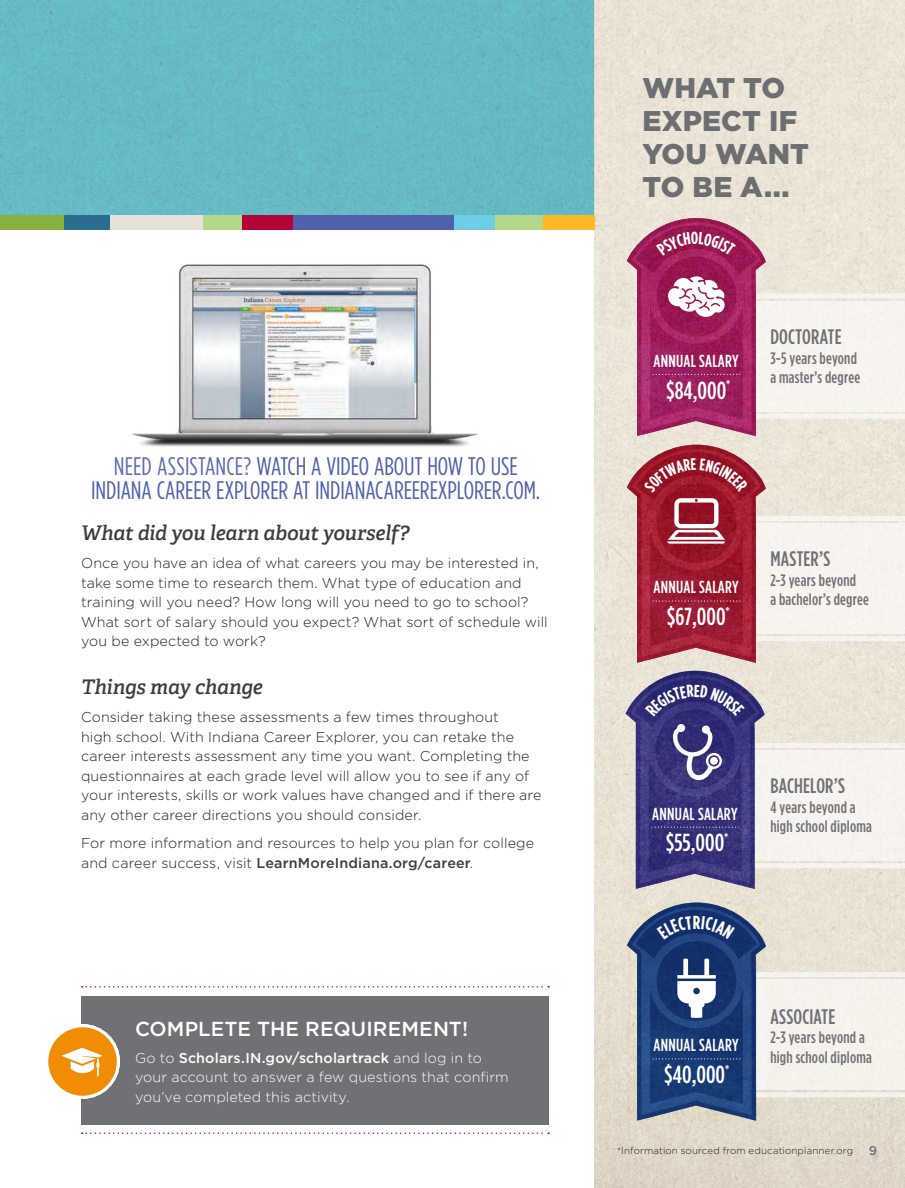
<style>
.page{position:relative;width:905px;height:1188px;background:#fff}
.page>*{position:absolute;margin:0;border:0;box-sizing:border-box;transform-origin:0 0}
.t1{font:900 28.5px/33px "Gotham HTF";color:#6d6e71}
.t2{font:condensed 25.35px/24px "Gotham HTF";letter-spacing:-.005em;color:#5060ac;text-align:center}
.t3{font:500 condensed 24.6px "Gotham HTF";color:#fff}
.t4{font:500 condensed 21px "Gotham HTF";letter-spacing:.01em;color:#717074}
.t5{font:italic 600 20.25px "Adelle";letter-spacing:-.015em;color:#3e3e3f}
.t6{font:500 20.25px "Gotham HTF";letter-spacing:.005em;color:#fff}
.t7{font:700 condensed 18.9px "Gotham HTF";color:#fff}
.t8{font:500 condensed 17.4px "Gotham HTF";letter-spacing:.015em;color:#fff}
.t9{font:500 condensed 16.5px/19.5px "Gotham HTF";letter-spacing:.015em;color:#717074}
.t10{font:300 14.25px/19.5px "Gotham HTF";letter-spacing:.005em;color:#231f20}
.t11{font:300 14.25px/19.5px "Gotham HTF";letter-spacing:.005em;color:#fff}
.t12{font:500 12.75px "Gotham HTF";color:#717074}
.t13{font:300 9.75px "Gotham HTF";letter-spacing:.015em;color:#231f20}
.s1{color:#5f6bb2}
.s2{font-weight:500;color:#3e3e3f}
.s3{font-weight:500}
.s4{font-size:9px}
</style>
<div class="page">
<img style="left:594px;top:0;width:310px;height:1188px">
<div style="left:81px;top:996px;width:468px;height:128px;background:#717074"></div>
<div style="left:0;top:0;width:594px;height:216px;background:#66bbc5"></div>
<div style="left:58px;top:216px;width:57px;height:13px;background:#2a6d8d"></div>
<div style="left:111px;top:216px;width:94px;height:13px;background:#e6e2d7"></div>
<div style="left:203px;top:216px;width:40px;height:13px;background:#b3d78b"></div>
<div style="left:242px;top:216px;width:51px;height:13px;background:#b30437"></div>
<div style="left:293px;top:216px;width:161px;height:13px;background:#5060ac"></div>
<div style="left:454px;top:216px;width:41px;height:13px;background:#6dcde3"></div>
<div style="left:495px;top:216px;width:48px;height:13px;background:#b3d78b"></div>
<div style="left:543px;top:216px;width:51px;height:13px;background:#fcb825"></div>
<div style="left:0;top:216px;width:64px;height:13px;background:#89af3e"></div>
<svg style="left:82px;top:986px;width:467px;height:2px"></svg>
<svg style="left:82px;top:1133px;width:467px;height:1px"></svg>
<img style="left:132px;top:264px;width:346px;height:183px">
<svg style="left:48px;top:1024px;width:72px;height:75px"></svg>
<svg style="left:626px;top:218px;width:278px;height:218px"></svg>
<svg style="left:626px;top:445px;width:278px;height:218px"></svg>
<svg style="left:626px;top:903px;width:278px;height:218px;background:#9da6b6"></svg>
<svg style="left:625px;top:671px;width:279px;height:218px;background:#a7a3b9"></svg>
<h2 class="t2" style="left:91px;top:455px;width:450px"><span class="s1">NEED ASSISTANCE?</span> WATCH A VIDEO ABOUT HOW TO USE<br>INDIANA CAREER EXPLORER AT INDIANACAREEREXPLORER.COM.</h2>
<h3 class="t5" style="left:81px;top:524px;width:330px">What did you learn about yourself?</h3>
<p class="t10" style="left:81px;top:554px;width:468px">Once you have an idea of what careers you may be interested in, take some time to research them. What type of education and training will you need? How long will you need to go to school?<br>What sort of salary should you expect? What sort of schedule will you be expected to work?</p>
<h3 class="t5" style="left:81px;top:678px;width:183px">Things may change</h3>
<p class="t10" style="left:81px;top:708px;width:462px">Consider taking these assessments a few times throughout<br>high school. With Indiana Career Explorer, you can retake the career interests assessment any time you want. Completing the questionnaires at each grade level will allow you to see if any of your interests, skills or work values have changed and if there are any other career directions you should consider.</p>
<p class="t10" style="left:81px;top:834px;width:454px">For more information and resources to help you plan for college and career success, visit <span class="s2">LearnMoreIndiana.org/career</span>.</p>
<h3 class="t6" style="left:135px;top:1019px;width:334px">COMPLETE THE REQUIREMENT!</h3>
<p class="t11" style="left:135px;top:1048px;width:375px">Go to <span class="s3">Scholars.IN.gov/scholartrack</span> and log in to your account to answer a few questions that confirm you’ve completed this activity.</p>
<h1 class="t1" style="left:642px;top:72px;width:168px">WHAT TO<br>EXPECT IF<br>YOU WANT<br>TO BE A...</h1>
<p class="t8" style="left:653px;top:353px;width:87px">ANNUAL SALARY</p>
<h3 class="t3" style="left:666px;top:380px;width:66px">$84,000<sup>*</sup></h3>
<h3 class="t4" style="left:770px;top:328px;width:73px">DOCTORATE</h3>
<p class="t9" style="left:770px;top:348px;width:91px">3-5 years beyond a master’s degree</p>
<p class="t8" style="left:653px;top:580px;width:87px">ANNUAL SALARY</p>
<h3 class="t3" style="left:666px;top:606px;width:64px">$67,000<sup>*</sup></h3>
<h3 class="t4" style="left:770px;top:550px;width:61px">MASTER’S</h3>
<p class="t9" style="left:770px;top:571px;width:100px">2-3 years beyond<br>a bachelor’s degree</p>
<p class="t8" style="left:652px;top:806px;width:87px">ANNUAL SALARY</p>
<h3 class="t3" style="left:665px;top:832px;width:64px">$55,000<sup>*</sup></h3>
<h3 class="t7" style="left:692px;top:914px;width:9px">R</h3>
<h3 class="t4" style="left:770px;top:777px;width:76px">BACHELOR’S</h3>
<p class="t9" style="left:770px;top:798px;width:103px">4 years beyond a high school diploma</p>
<p class="t8" style="left:653px;top:1038px;width:87px">ANNUAL SALARY</p>
<h3 class="t3" style="left:664px;top:1064px;width:67px">$40,000<sup>*</sup></h3>
<h3 class="t4" style="left:770px;top:1007px;width:66px">ASSOCIATE</h3>
<p class="t9" style="left:770px;top:1028px;width:103px">2-3 years beyond a high school diploma</p>
<p class="t13" style="left:617px;top:1146px;width:238px"><span class="s4">*</span>Information sourced from educationplanner.org</p>
<p class="t12" style="left:868px;top:1145px;width:10px">9</p>
</div>
